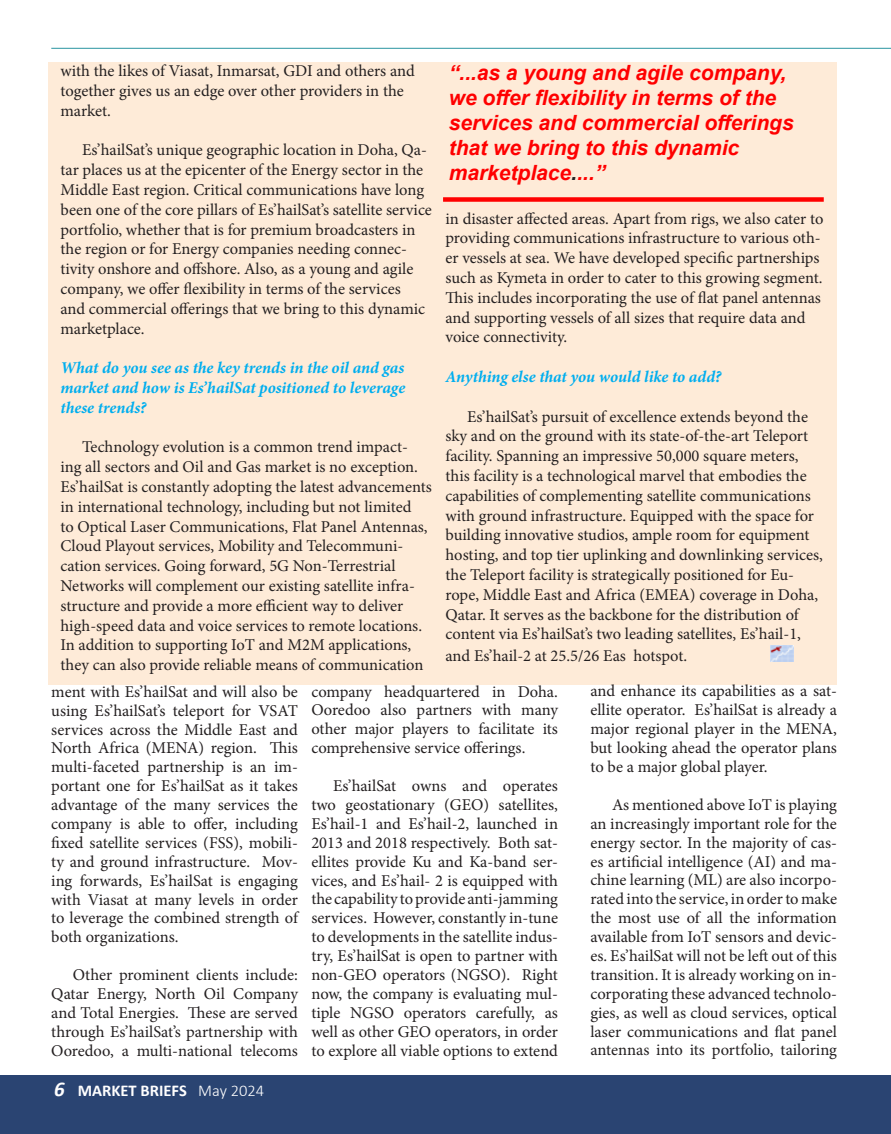
<style>
.page{position:relative;width:891px;height:1134px;background:#fff}
.page>*{position:absolute;margin:0;border:0;box-sizing:border-box;transform-origin:0 0}
.t1{font:italic 700 21px/25.2px "Arial";color:#f00}
.Body_Font_Sabon{font:16.5px/18.9px "Minion Pro";color:#231f20;text-align:justify}
.t2{font:italic 700 16.5px/19.8px "Minion Pro";letter-spacing:-.005em;color:#00aeef;text-align:justify}
.t3{font:700 16.5px "Calibri";color:#fff}
.s1{color:#231f20}
.s2{font-style:italic;font-size:21px}
.s3{font-weight:300}
</style>
<div class="page">
<div style="left:0;top:1075px;width:891px;height:59px;background:#2a4472"></div>
<hr style="left:51px;top:48px;width:840px;height:1px;background:#2894a1">
<div style="left:48px;top:63px;width:789px;height:622px;background:#feebd8"></div>
<img style="left:771px;top:645px;width:22px;height:16px">
<div style="left:443px;top:197px;width:381px;height:5px;background:#f00"></div>
<p class="Body_Font_Sabon" style="left:60px;top:61px;width:356px;line-height:19.8px;text-align:left">with the likes of Viasat, Inmarsat, GDI and others and together gives us an edge over other providers in the market.</p>
<p class="Body_Font_Sabon" style="left:60px;top:140px;width:373px;line-height:19.8px;text-align:left;text-indent:22px">Es’hailSat’s unique geographic location in Doha, Qa&shy;tar places us at the epicenter of the Energy sector in the Middle East region. Critical communications have long been one of the core pillars of Es’hailSat’s satellite service portfolio, whether that is for premium broadcasters in the region or for Energy companies needing connec&shy;tivity onshore and offshore. Also, as a young and agile company, we offer flexibility in terms of the services<br>and commercial offerings that we bring to this dynamic marketplace.</p>
<p class="t2" style="left:60px;top:358px;width:346px">What do you see as the key trends in the oil and gas market and how is Es’hailSat positioned to leverage these trends?</p>
<p class="Body_Font_Sabon" style="left:60px;top:437px;width:373px;line-height:19.8px;text-align:left;text-indent:22px">Technology evolution is a common trend impact&shy;ing all sectors and Oil and Gas market is no exception.<br>Es’hailSat is constantly adopting the latest advancements in international technology, including but not limited<br>to Optical Laser Communications, Flat Panel Antennas, Cloud Playout services, Mobility and Telecommuni&shy;cation services. Going forward, 5G Non-Terrestrial Networks will complement our existing satellite infra&shy;structure and provide a more efficient way to deliver high-speed data and voice services to remote locations.<br>In addition to supporting IoT and M2M applications, they can also provide reliable means of communication</p>
<p class="t1" style="left:449px;top:60px;width:339px">“...as a young and agile company,</p>
<p class="t1" style="left:449px;top:85px;width:329px">we offer flexibility in terms of the</p>
<p class="t1" style="left:449px;top:111px;width:347px">services and commercial offerings that we bring to this dynamic</p>
<p class="t1" style="left:449px;top:161px;width:158px">marketplace<span class="s1">.</span>...”</p>
<p class="Body_Font_Sabon" style="left:446px;top:209px;width:379px;line-height:19.8px;text-align:left">in disaster affected areas. Apart from rigs, we also cater to providing communications infrastructure to various oth&shy;er vessels at sea. We have developed specific partnerships such as Kymeta in order to cater to this growing segment.<br>This includes incorporating the use of flat panel antennas and supporting vessels of all sizes that require data and voice connectivity.</p>
<p class="t2" style="left:446px;top:367px;width:277px">Anything else that you would like to add?</p>
<p class="Body_Font_Sabon" style="left:446px;top:407px;width:379px;line-height:19.8px;text-align:left;text-indent:22px">Es’hailSat’s pursuit of excellence extends beyond the sky and on the ground with its state-of-the-art Teleport facility. Spanning an impressive 50,000 square meters, this facility is a technological marvel that embodies the capabilities of complementing satellite communications with ground infrastructure. Equipped with the space for building innovative studios, ample room for equipment hosting, and top tier uplinking and downlinking services, the Teleport facility is strategically positioned for Eu&shy;rope, Middle East and Africa (EMEA) coverage in Doha, Qatar. It serves as the backbone for the distribution of content via Es’hailSat’s two leading satellites, Es’hail-1,</p>
<p class="Body_Font_Sabon" style="left:446px;top:646px;width:243px">and Es’hail-2 at 25.5/26 Eas hotspot.</p>
<p class="Body_Font_Sabon" style="left:51px;top:682px;width:248px">ment with Es’hailSat and will also be using Es’hailSat’s teleport for VSAT services across the Middle East and North Africa (MENA) region. This multi-faceted partnership is an im&shy;portant one for Es’hailSat as it takes advantage of the many services the company is able to offer, including fixed satellite services (FSS), mobili&shy;ty and ground infrastructure. Mov&shy;ing forwards, Es’hailSat is engaging with Viasat at many levels in order to leverage the combined strength of both organizations.</p>
<p class="Body_Font_Sabon" style="left:51px;top:965px;width:248px;text-indent:22px">Other prominent clients include:<br>Qatar Energy, North Oil Company and Total Energies. These are served through Es’hailSat’s partnership with Ooredoo, a multi-national telecoms</p>
<p class="t3" style="left:54px;top:1079px;width:212px"><span class="s2">6</span> MARKET BRIEFS <span class="s3">May 2024</span></p>
<p class="Body_Font_Sabon" style="left:311px;top:682px;width:248px">company headquartered in Doha.<br>Ooredoo also partners with many other major players to facilitate its comprehensive service offerings.</p>
<p class="Body_Font_Sabon" style="left:311px;top:776px;width:248px;text-indent:22px">Es’hailSat owns and operates two geostationary (GEO) satellites, Es’hail-1 and Es’hail-2, launched in 2013 and 2018 respectively. Both sat&shy;ellites provide Ku and Ka-band ser&shy;vices, and Es’hail- 2 is equipped with the capability to provide anti-jamming services. However, constantly in-tune to developments in the satellite indus&shy;try, Es’hailSat is open to partner with non-GEO operators (NGSO). Right now, the company is evaluating mul&shy;tiple NGSO operators carefully, as well as other GEO operators, in order to explore all viable options to extend</p>
<p class="Body_Font_Sabon" style="left:590px;top:682px;width:248px">and enhance its capabilities as a sat&shy;ellite operator. Es’hailSat is already a major regional player in the MENA, but looking ahead the operator plans to be a major global player.</p>
<p class="Body_Font_Sabon" style="left:590px;top:795px;width:248px;text-indent:22px">As mentioned above IoT is playing an increasingly important role for the energy sector. In the majority of cas&shy;es artificial intelligence (AI) and ma&shy;chine learning (ML) are also incorpo&shy;rated into the service, in order to make the most use of all the information available from IoT sensors and devic&shy;es. Es’hailSat will not be left out of this transition. It is already working on in&shy;corporating these advanced technolo&shy;gies, as well as cloud services, optical laser communications and flat panel antennas into its portfolio, tailoring</p>
</div>
